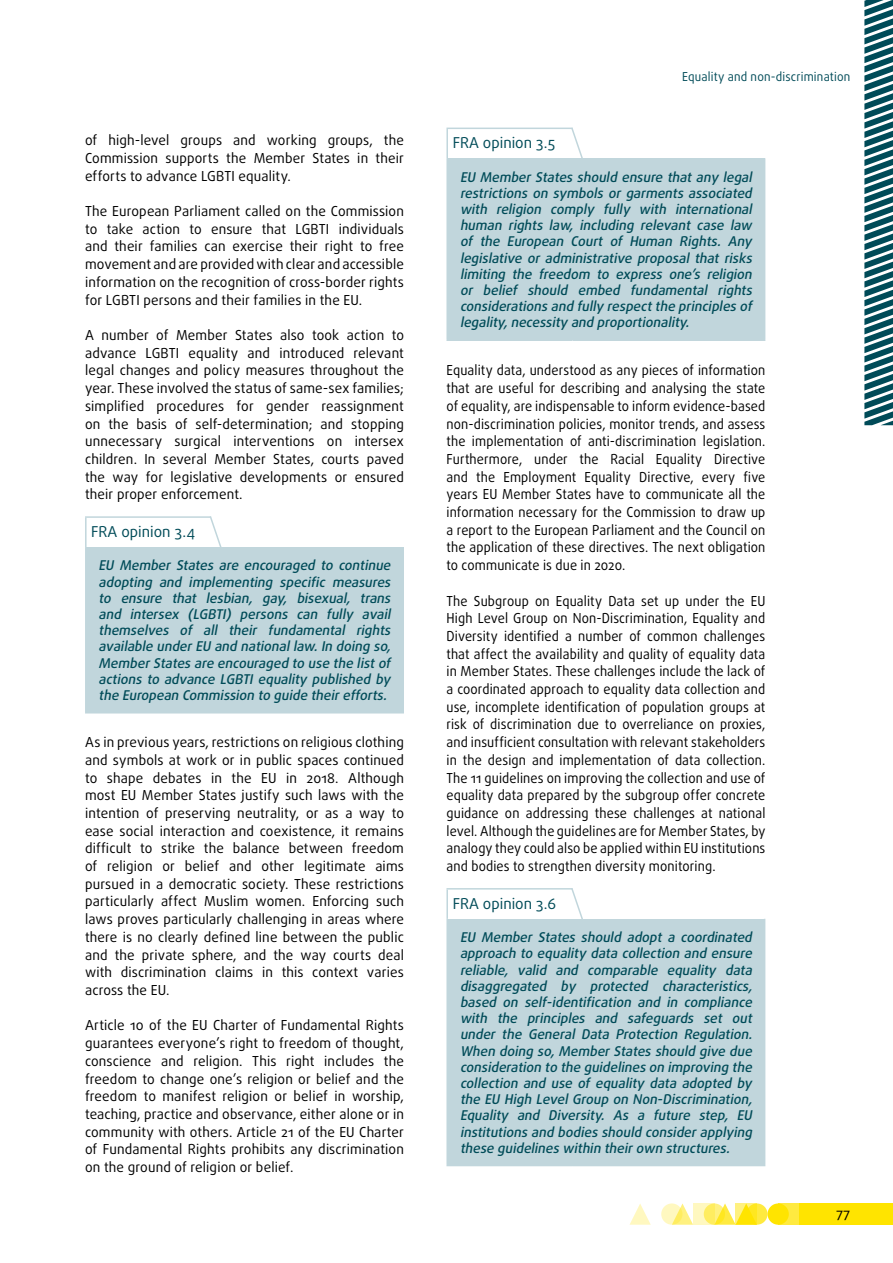
<style>
.page{position:relative;width:893px;height:1263px;background:#fff}
.page>*{position:absolute;margin:0;border:0;box-sizing:border-box;transform-origin:0 0}
.opinion_header{font:15px "Daxline Pro";color:#004b58}
.body{font:13.8px/17.7px "Daxline Pro";letter-spacing:.01em;color:#000;text-align:justify}
.body-2{font:13.8px/17.7px "Daxline Pro";letter-spacing:.01em;color:#000;text-align:justify;scale:.93 1}
.opinion_text{font:italic 500 13.5px/16.2px "Daxline Pro";color:#004b58;text-align:justify}
.t1{font:13.5px "Daxline Pro";color:#000}
.t2{font:12.3px "Daxline Pro";letter-spacing:.015em;color:#004b58;scale:.95 1}
</style>
<div class="page">
<div style="left:746px;top:1203px;width:21px;height:22px;background:#ffea40;border-radius:50%"></div>
<div style="left:778px;top:1203px;width:21px;height:22px;background:#ffea40"></div>
<div style="left:799px;top:1203px;width:94px;height:22px;background:#ffe400"></div>
<svg style="left:675px;top:1203px;width:18px;height:22px"></svg>
<svg style="left:629px;top:1204px;width:22px;height:21px"></svg>
<div style="left:767px;top:1203px;width:22px;height:22px;background:#ffe400;border-radius:50%"></div>
<svg style="left:718px;top:1203px;width:18px;height:22px"></svg>
<svg style="left:704px;top:1203px;width:21px;height:22px"></svg>
<svg style="left:661px;top:1203px;width:21px;height:22px"></svg>
<svg style="left:736px;top:1203px;width:21px;height:22px"></svg>
<svg style="left:693px;top:1203px;width:21px;height:22px"></svg>
<svg style="left:864px;top:0;width:29px;height:425px"></svg>
<div style="left:86px;top:547px;width:317px;height:166px;background:#c1d6dc"></div>
<hr style="left:85px;top:518px;width:2px;height:29px;background:#c1d6dc">
<hr style="left:85px;top:516px;width:126px;height:2px;background:#c1d6dc">
<hr style="left:85px;top:547px;width:2px;height:165px;background:#c1d6dc">
<hr style="left:85px;top:712px;width:126px;height:1px;background:#c1d6dc">
<hr style="left:211px;top:712px;width:193px;height:1px;background:#c1d6dc">
<hr style="left:402px;top:547px;width:2px;height:165px;background:#c1d6dc">
<div style="left:447px;top:158px;width:318px;height:182px;background:#c1d6dc"></div>
<hr style="left:446px;top:129px;width:2px;height:29px;background:#c1d6dc">
<hr style="left:446px;top:128px;width:126px;height:1px;background:#c1d6dc">
<hr style="left:446px;top:158px;width:2px;height:181px;background:#c1d6dc">
<hr style="left:446px;top:339px;width:126px;height:2px;background:#c1d6dc">
<hr style="left:572px;top:339px;width:193px;height:2px;background:#c1d6dc">
<div style="left:447px;top:919px;width:318px;height:246px;background:#c1d6dc"></div>
<hr style="left:446px;top:889px;width:2px;height:30px;background:#c1d6dc">
<hr style="left:446px;top:888px;width:126px;height:1px;background:#c1d6dc">
<hr style="left:446px;top:919px;width:2px;height:246px;background:#c1d6dc">
<hr style="left:446px;top:1165px;width:126px;height:1px;background:#c1d6dc">
<hr style="left:572px;top:1165px;width:193px;height:1px;background:#c1d6dc">
<svg style="left:208px;top:516px;width:14px;height:31px"></svg>
<svg style="left:570px;top:127px;width:13px;height:31px"></svg>
<svg style="left:570px;top:888px;width:13px;height:31px"></svg>
<p class="body" style="left:85px;top:132px;width:320px">of high-level groups and working groups, the Commission supports the Member States in their efforts to advance LGBTI equality.</p>
<p class="body" style="left:85px;top:202px;width:320px">The European Parliament called on the Commission to take action to ensure that LGBTI individuals and their families can exercise their right to free movement and are provided with clear and accessible information on the recognition of cross-border rights for LGBTI persons and their families in the EU.</p>
<p class="body" style="left:85px;top:326px;width:320px">A number of Member States also took action to advance LGBTI equality and introduced relevant legal changes and policy measures throughout the year. These involved the status of same-sex families; simplified procedures for gender reassignment on the basis of self-determination; and stopping unnecessary surgical interventions on intersex children. In several Member States, courts paved the way for legislative developments or ensured their proper enforcement.</p>
<p class="opinion_header" style="left:91px;top:522px;width:106px">FRA opinion 3.4</p>
<p class="opinion_text" style="left:99px;top:557px;width:297px">EU Member States are encouraged to continue adopting and implementing specific measures to ensure that lesbian, gay, bisexual, trans and intersex (LGBTI) persons can fully avail themselves of all their fundamental rights available underEU and nationallaw. In doing so, MemberStates are encouraged to use the listof actions to advance LGBTI equality published by the European Commission to guide theirefforts.</p>
<p class="body" style="left:85px;top:733px;width:320px">As in previous years, restrictions on religious clothing and symbols at work or in public spaces continued to shape debates in the EU in 2018. Although most EU Member States justify such laws with the intention of preserving neutrality, or as a way to ease social interaction and coexistence, it remains difficult to strike the balance between freedom of religion or belief and other legitimate aims pursued in a democratic society. These restrictions particularly affect Muslim women. Enforcing such laws proves particularly challenging in areas where there is no clearly defined line between the public and the private sphere, and the way courts deal with discrimination claims in this context varies across the EU.</p>
<p class="body" style="left:85px;top:1017px;width:320px">Article 10 of the EU Charter of Fundamental Rights guarantees everyone’s right to freedom of thought, conscience and religion. This right includes the freedom to change one’s religion or belief and the freedom to manifest religion or belief in worship, teaching, practice and observance, either alone or in community with others. Article 21 of the EU Charter of Fundamental Rights prohibits any discrimination on the ground of religion or belief.</p>
<p class="t2" style="left:682px;top:68px;width:179px">Equality and non‑discrimination</p>
<p class="opinion_header" style="left:453px;top:133px;width:104px">FRA opinion 3.5</p>
<p class="opinion_text" style="left:460px;top:169px;width:297px">EU Member States should ensure that any legal restrictions on symbols or garments associated with religion comply fully with international human rights law, including relevant case law of the European Court of Human Rights. Any legislative or administrative proposal that risks limiting the freedom to express one’s religion or belief should embed fundamental rights considerations and fully respectthe principles of legality,necessity and proportionality.</p>
<p class="body-2" style="left:446px;top:362px;width:344px">Equality data, understood as any pieces of information that are useful for describing and analysing the state of equality, are indispensable to inform evidence-based non-discrimination policies, monitor trends, and assess the implementation of anti-discrimination legislation.<br>Furthermore, under the Racial Equality Directive and the Employment Equality Directive, every five years EU Member States have to communicate all the information necessary for the Commission to draw up a report to the European Parliament and the Council on the application of these directives. The next obligation to communicate is due in 2020.</p>
<p class="body-2" style="left:446px;top:592px;width:344px">The Subgroup on Equality Data set up under the EU High Level Group on Non-Discrimination, Equality and Diversity identified a number of common challenges that affect the availability and quality of equality data in Member States. These challenges include the lack of a coordinated approach to equality data collection and use, incomplete identification of population groups at risk of discrimination due to overreliance on proxies, and insufficient consultation with relevant stakeholders in the design and implementation of data collection.<br>The 11 guidelines on improving the collection and use of equality data prepared by the subgroup offer concrete guidance on addressing these challenges at national level. Although the guidelines are for Member States, by analogy they could also be applied within EU institutions and bodies to strengthen diversity monitoring.</p>
<p class="opinion_header" style="left:453px;top:894px;width:105px">FRA opinion 3.6</p>
<p class="opinion_text" style="left:460px;top:929px;width:297px;text-align:left">EU Member States should adopt a coordinated approach to equality data collection and ensure reliable, valid and comparable equality data disaggregated by protected characteristics, based on self-identification and in compliance with the principles and safeguards set out under the General Data Protection Regulation.<br>When doing so, Member States should give due consideration to the guidelines on improving the collection and use of equality data adopted by the EU High Level Group on Non-Discrimination, Equality and Diversity. As a future step, EU institutions and bodies should considerapplying these guidelines within theirown structures.</p>
<p class="t1" style="left:836px;top:1204px;width:16px">77</p>
</div>
